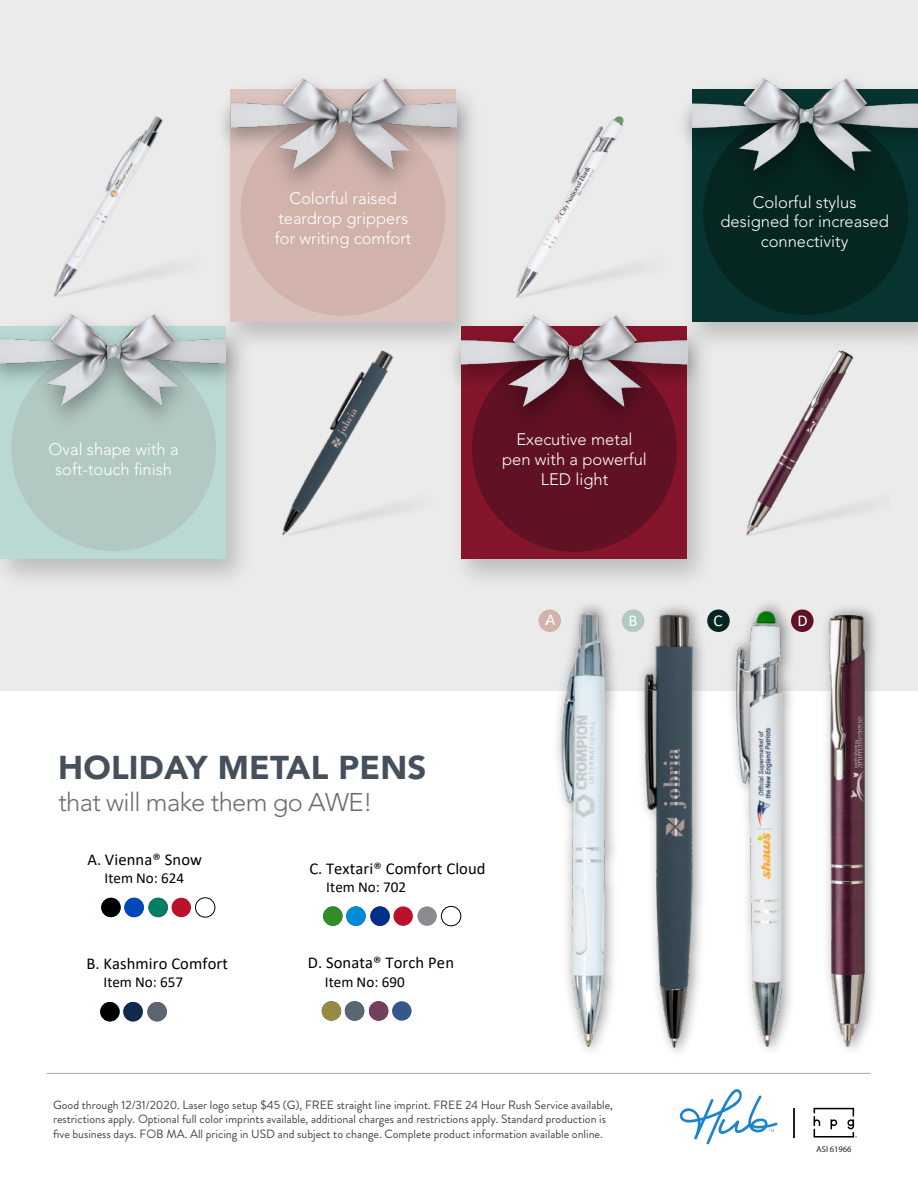
<style>
.page{position:relative;width:918px;height:1188px;background:#fff}
.page>*{position:absolute;margin:0;border:0;box-sizing:border-box;transform-origin:0 0}
.t1{font:900 33px "Avenir";letter-spacing:.005em;color:#46505c}
.t2{font:300 25.5px "Avenir LT Std";letter-spacing:-.025em;color:#6c6c6c}
.t3{font:300 16.5px/19.8px "Avenir LT Std";color:#fff;text-align:center}
.t4{font:16.5px "Calibri";letter-spacing:.005em;color:#000}
.t5{font:16.5px "Calibri";color:#fff}
.t6{font:15.15px "Calibri";color:#000}
.t7{font:12px/14.4px "Brandon Grotesque";color:#434243}
.t8{font:8.55px "Myriad Pro";color:#231f20}
</style>
<div class="page">
<svg style="left:679px;top:1089px;width:99px;height:55px"></svg>
<svg style="left:814px;top:1108px;width:43px;height:30px"></svg>
<hr style="left:793px;top:1108px;width:2px;height:30px;background:#221f1f">
<hr style="left:47px;top:1073px;width:824px;height:1px;background:#a6a8ab">
<div style="left:1px;top:0;width:917px;height:691px;background:#ebebeb"></div>
<img style="left:632px;top:606px;width:81px;height:446px">
<img style="left:644px;top:612px;width:49px;height:436px">
<div style="left:538px;top:610px;width:23px;height:22px;background:#d1b3ac;border-radius:50%"></div>
<div style="left:622px;top:610px;width:22px;height:22px;background:#b1c9c2;border-radius:50%"></div>
<div style="left:707px;top:610px;width:23px;height:22px;background:#062621;border-radius:50%"></div>
<div style="left:791px;top:610px;width:23px;height:22px;background:#601123;border-radius:50%"></div>
<img style="left:548px;top:605px;width:78px;height:445px">
<img style="left:561px;top:612px;width:43px;height:434px">
<img style="left:829px;top:615px;width:36px;height:431px">
<img style="left:722px;top:604px;width:81px;height:446px">
<img style="left:736px;top:611px;width:45px;height:435px">
<div style="left:101px;top:898px;width:20px;height:19px;background:#000;border-radius:50%"></div>
<div style="left:124px;top:898px;width:20px;height:19px;background:#0047bb;border-radius:50%"></div>
<div style="left:148px;top:898px;width:20px;height:19px;background:#007f64;border-radius:50%"></div>
<div style="left:172px;top:898px;width:19px;height:19px;background:#ba122b;border-radius:50%"></div>
<div style="left:195px;top:898px;width:20px;height:19px;background:#fff;border:1px solid #000;border-radius:50%"></div>
<div style="left:441px;top:906px;width:20px;height:20px;background:#fff;border:1px solid #000;border-radius:50%"></div>
<div style="left:100px;top:1002px;width:20px;height:19px;background:#000;border-radius:50%"></div>
<div style="left:123px;top:1002px;width:20px;height:19px;background:#13294b;border-radius:50%"></div>
<div style="left:147px;top:1002px;width:20px;height:19px;background:#5b6770;border-radius:50%"></div>
<div style="left:323px;top:906px;width:20px;height:20px;background:#338c26;border-radius:50%"></div>
<div style="left:346px;top:906px;width:20px;height:20px;background:#008ad8;border-radius:50%"></div>
<div style="left:370px;top:906px;width:20px;height:20px;background:#003087;border-radius:50%"></div>
<div style="left:393px;top:906px;width:20px;height:20px;background:#ba122b;border-radius:50%"></div>
<div style="left:417px;top:906px;width:20px;height:20px;background:#8a8d8f;border-radius:50%"></div>
<div style="left:322px;top:1001px;width:19px;height:20px;background:#998a42;border-radius:50%"></div>
<div style="left:345px;top:1001px;width:19px;height:20px;background:#5b6770;border-radius:50%"></div>
<div style="left:369px;top:1001px;width:19px;height:20px;background:#70405e;border-radius:50%"></div>
<div style="left:392px;top:1001px;width:19px;height:20px;background:#36578c;border-radius:50%"></div>
<img style="left:282px;top:361px;width:117px;height:175px">
<img style="left:0;top:89px;width:169px;height:205px">
<img style="left:516px;top:116px;width:115px;height:179px">
<img style="left:746px;top:361px;width:115px;height:175px">
<img style="left:262px;top:204px;width:210px;height:157px">
<div style="left:230px;top:89px;width:226px;height:233px;background:#dcc4be"></div>
<div style="left:241px;top:111px;width:204px;height:205px;background:#d1b3ac;border-radius:50%"></div>
<img style="left:692px;top:205px;width:226px;height:156px">
<div style="left:693px;top:90px;width:225px;height:232px;background:#073431"></div>
<div style="left:0;top:326px;width:226px;height:233px;background:#bad9d4"></div>
<div style="left:11px;top:346px;width:205px;height:205px;background:#b1c9c2;border-radius:50%"></div>
<div style="left:703px;top:110px;width:205px;height:205px;background:#062621;border-radius:50%"></div>
<div style="left:461px;top:327px;width:226px;height:232px;background:#84152b"></div>
<div style="left:472px;top:347px;width:205px;height:205px;background:#601123;border-radius:50%"></div>
<img style="left:231px;top:77px;width:226px;height:95px">
<img style="left:0;top:294px;width:249px;height:147px">
<img style="left:0;top:307px;width:225px;height:101px">
<img style="left:684px;top:105px;width:218px;height:100px">
<img style="left:692px;top:78px;width:226px;height:94px">
<img style="left:438px;top:295px;width:273px;height:147px">
<img style="left:462px;top:309px;width:225px;height:100px">
<h3 class="t3" style="left:49px;top:439px;width:132px">Oval shape with a soft-touch finish</h3>
<h3 class="t3" style="left:275px;top:189px;width:138px">Colorful raised teardrop grippers for writing comfort</h3>
<h3 class="t3" style="left:720px;top:192px;width:170px">Colorful stylus designed for increased connectivity</h3>
<h3 class="t3" style="left:502px;top:430px;width:146px">Executive metal pen with a powerful<br>LED light</h3>
<h3 class="t5" style="left:545px;top:609px;width:11px">A</h3>
<h3 class="t5" style="left:629px;top:609px;width:11px">B</h3>
<h3 class="t5" style="left:713px;top:609px;width:10px">C</h3>
<h3 class="t5" style="left:798px;top:609px;width:12px">D</h3>
<h1 class="t1" style="left:58px;top:740px;width:370px">HOLIDAY METAL PENS</h1>
<h2 class="t2" style="left:58px;top:787px;width:316px">that will make them go AWE!</h2>
<h3 class="t4" style="left:87px;top:848px;width:116px">A. Vienna® Snow</h3>
<p class="t6" style="left:104px;top:868px;width:81px">Item No: 624</p>
<h3 class="t4" style="left:86px;top:952px;width:143px">B. Kashmiro Comfort</h3>
<p class="t6" style="left:103px;top:972px;width:81px">Item No: 657</p>
<h3 class="t4" style="left:309px;top:857px;width:178px">C. Textari® Comfort Cloud</h3>
<p class="t6" style="left:326px;top:876px;width:81px">Item No: 702</p>
<h3 class="t4" style="left:308px;top:951px;width:148px">D. Sonata® Torch Pen</h3>
<p class="t6" style="left:325px;top:971px;width:81px">Item No: 690</p>
<p class="t7" style="left:53px;top:1098px;width:561px">Good through 12/31/2020. Laser logo setup $45 (G), FREE straight line imprint. FREE 24 Hour Rush Service available, restrictions apply. Optional full color imprints available, additional charges and restrictions apply. Standard production is five business days. FOB MA. All pricing in USD and subject to change. Complete product information available online.</p>
<p class="t8" style="left:817px;top:1144px;width:37px">ASI 61966</p>
</div>
